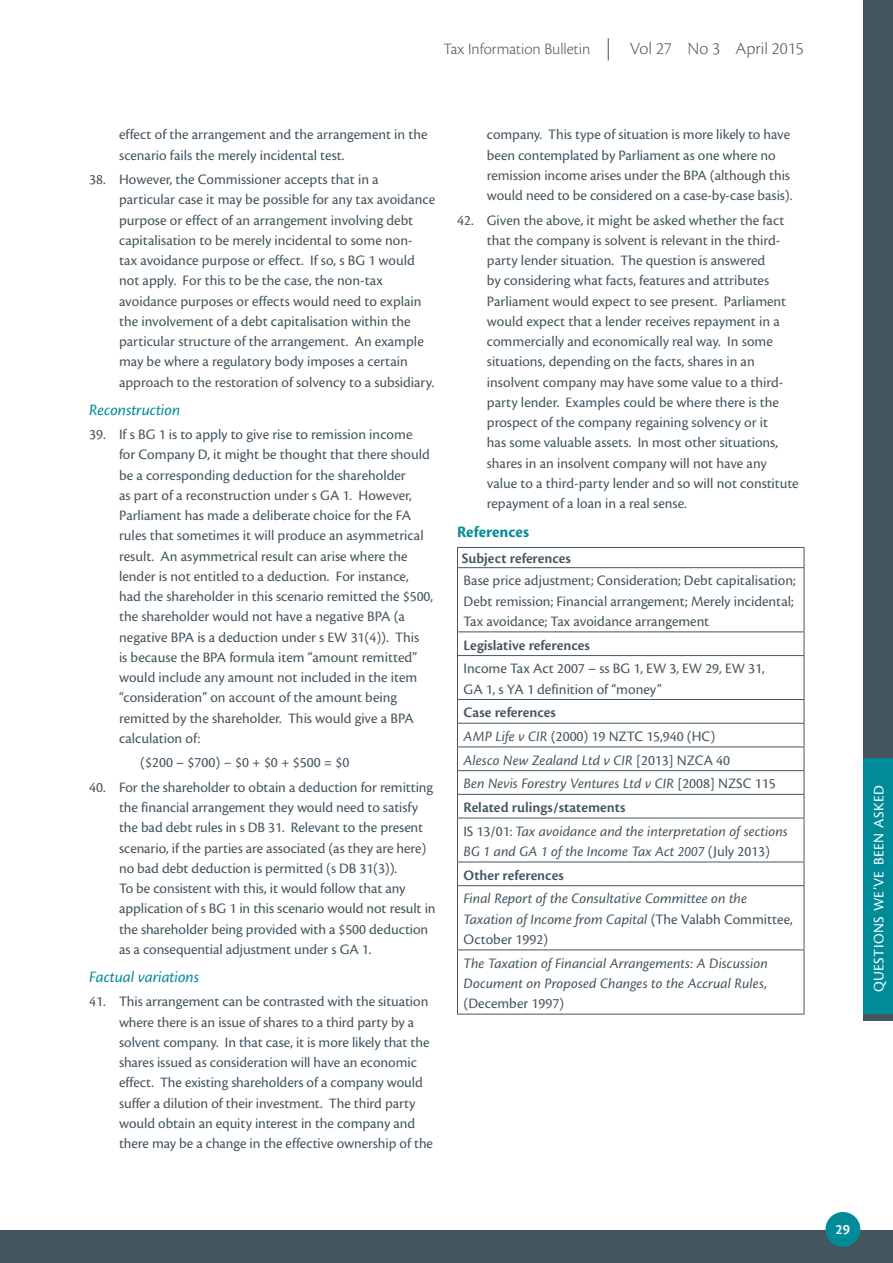
<style>
.page{position:relative;width:893px;height:1263px;background:#fff}
.page>*{position:absolute;margin:0;border:0;box-sizing:border-box;transform-origin:0 0}
.t1{font:300 18px "Cronos Pro";color:#45555f}
.t2{font:italic 16.5px "Cronos Pro";letter-spacing:-.005em;color:#008b98}
.t3{font:300 16.5px "Cronos Pro";letter-spacing:-.005em;color:#45555f}
.t4{font:700 16.5px "Cronos Pro";color:#008b98}
.t5{font:15px/20.2px "Cronos Pro";color:#45555f}
.t6{font:italic 15px/23.7px "Cronos Pro";letter-spacing:.005em;color:#45555f}
.t7{font:600 15px "Cronos Pro";color:#45555f}
.t8{font:15px "Cronos Pro";letter-spacing:.025em;color:#fff}
.t9{font:600 15px "Cronos Pro";color:#fff}
.s1{font-weight:600;font-style:normal}
.s2{font-style:normal}
</style>
<div class="page">
<div style="left:0;top:1230px;width:893px;height:33px;background:#45555f"></div>
<div style="left:825px;top:1212px;width:35px;height:35px;background:#008b98;border-radius:50%"></div>
<svg style="left:608px;top:38px;width:1px;height:23px"></svg>
<hr style="left:457px;top:547px;width:347px;height:1px;background:#45555f">
<svg style="left:457px;top:548px;width:1px;height:19px"></svg>
<svg style="left:804px;top:548px;width:1px;height:19px"></svg>
<hr style="left:457px;top:567px;width:347px;height:1px;background:#45555f">
<hr style="left:457px;top:568px;width:1px;height:63px;background:#45555f">
<hr style="left:804px;top:568px;width:1px;height:63px;background:#45555f">
<hr style="left:457px;top:631px;width:347px;height:1px;background:#45555f">
<svg style="left:457px;top:632px;width:1px;height:23px"></svg>
<svg style="left:804px;top:632px;width:1px;height:23px"></svg>
<hr style="left:457px;top:655px;width:347px;height:1px;background:#45555f">
<hr style="left:457px;top:656px;width:1px;height:43px;background:#45555f">
<hr style="left:804px;top:656px;width:1px;height:43px;background:#45555f">
<hr style="left:457px;top:699px;width:347px;height:1px;background:#45555f">
<hr style="left:457px;top:723px;width:347px;height:1px;background:#45555f">
<hr style="left:457px;top:746px;width:347px;height:1px;background:#45555f">
<hr style="left:457px;top:770px;width:347px;height:1px;background:#45555f">
<hr style="left:457px;top:794px;width:347px;height:1px;background:#45555f">
<svg style="left:457px;top:700px;width:1px;height:118px"></svg>
<svg style="left:804px;top:700px;width:1px;height:118px"></svg>
<hr style="left:457px;top:818px;width:347px;height:1px;background:#45555f">
<hr style="left:457px;top:818px;width:1px;height:44px;background:#45555f">
<hr style="left:804px;top:818px;width:1px;height:44px;background:#45555f">
<hr style="left:457px;top:862px;width:347px;height:1px;background:#45555f">
<svg style="left:457px;top:862px;width:1px;height:23px"></svg>
<svg style="left:804px;top:862px;width:1px;height:23px"></svg>
<hr style="left:457px;top:885px;width:347px;height:1px;background:#45555f">
<hr style="left:457px;top:886px;width:1px;height:63px;background:#45555f">
<hr style="left:804px;top:886px;width:1px;height:63px;background:#45555f">
<hr style="left:457px;top:949px;width:347px;height:1px;background:#45555f">
<hr style="left:457px;top:950px;width:1px;height:64px;background:#45555f">
<hr style="left:804px;top:950px;width:1px;height:64px;background:#45555f">
<hr style="left:457px;top:1014px;width:347px;height:1px;background:#45555f">
<div style="left:863px;top:0;width:30px;height:1020px;background:#45555f"></div>
<div style="left:863px;top:758px;width:30px;height:255px;background:#008b98"></div>
<p class="t3" style="left:443px;top:39px;width:148px">Tax Information Bulletin</p>
<p class="t1" style="left:630px;top:38px;width:175px">Vol 27 No 3 April 2015</p>
<p class="t5" style="left:119px;top:125px;width:310px">effect of the arrangement and the arrangement in the scenario fails the merely incidental test.</p>
<p class="t5" style="left:119px;top:169px;width:318px;text-indent:-30px">38. However, the Commissioner accepts that in a particular case it may be possible for any tax avoidance purpose or effect of an arrangement involving debt capitalisation to be merely incidental to some non-<br>tax avoidance purpose or effect. If so, s BG 1 would not apply. For this to be the case, the non-tax avoidance purposes or effects would need to explain the involvement of a debt capitalisation within the particular structure of the arrangement. An example may be where a regulatory body imposes a certain approach to the restoration of solvency to a subsidiary.</p>
<p class="t2" style="left:89px;top:400px;width:92px">Reconstruction</p>
<p class="t5" style="left:119px;top:424px;width:316px;text-indent:-30px">39. If s BG 1 is to apply to give rise to remission income<br>for Company D, it might be thought that there should be a corresponding deduction for the shareholder<br>as part of a reconstruction under s GA 1. However, Parliament has made a deliberate choice for the FA rules that sometimes it will produce an asymmetrical result. An asymmetrical result can arise where the lender is not entitled to a deduction. For instance, had the shareholder in this scenario remitted the $500, the shareholder would not have a negative BPA (a negative BPA is a deduction under s EW 31(4)). This<br>is because the BPA formula item “amount remitted” would include any amount not included in the item “consideration” on account of the amount being remitted by the shareholder. This would give a BPA calculation of:</p>
<p class="t5" style="left:140px;top:753px;width:211px">($200 – $700) − $0 + $0 + $500 = $0</p>
<p class="t5" style="left:119px;top:777px;width:318px;text-indent:-30px">40. For the shareholder to obtain a deduction for remitting the financial arrangement they would need to satisfy the bad debt rules in s DB 31. Relevant to the present scenario, if the parties are associated (as they are here) no bad debt deduction is permitted (s DB 31(3)).<br>To be consistent with this, it would follow that any application of s BG 1 in this scenario would not result in the shareholder being provided with a $500 deduction as a consequential adjustment under s GA 1.</p>
<p class="t2" style="left:89px;top:967px;width:111px">Factual variations</p>
<p class="t5" style="left:119px;top:992px;width:316px;text-indent:-30px">41. This arrangement can be contrasted with the situation where there is an issue of shares to a third party by a solvent company. In that case, it is more likely that the shares issued as consideration will have an economic effect. The existing shareholders of a company would suffer a dilution of their investment. The third party would obtain an equity interest in the company and there may be a change in the effective ownership of the</p>
<p class="t5" style="left:487px;top:125px;width:307px">company. This type of situation is more likely to have been contemplated by Parliament as one where no remission income arises under the BPA (although this would need to be considered on a case-by-case basis).</p>
<p class="t5" style="left:487px;top:210px;width:313px;text-indent:-30px">42. Given the above, it might be asked whether the fact that the company is solvent is relevant in the third&shy;party lender situation. The question is answered<br>by considering what facts, features and attributes Parliament would expect to see present. Parliament would expect that a lender receives repayment in a commercially and economically real way. In some situations, depending on the facts, shares in an insolvent company may have some value to a third&shy;party lender. Examples could be where there is the prospect of the company regaining solvency or it<br>has some valuable assets. In most other situations, shares in an insolvent company will not have any value to a third-party lender and so will not constitute repayment of a loan in a real sense.</p>
<p class="t4" style="left:457px;top:522px;width:74px">References</p>
<p class="t7" style="left:462px;top:550px;width:111px">Subject references</p>
<p class="t5" style="left:463px;top:571px;width:334px">Base price adjustment; Consideration; Debt capitalisation;<br>Debt remission; Financial arrangement; Merely incidental;<br>Tax avoidance; Tax avoidance arrangement</p>
<p class="t7" style="left:463px;top:636px;width:128px">Legislative references</p>
<p class="t5" style="left:463px;top:658px;width:303px">Income Tax Act 2007 – ss BG 1, EW 3, EW 29, EW 31,<br>GA 1, s YA 1 definition of “money”</p>
<p class="t6" style="left:463px;top:701px;width:326px"><span class="s1">Case references<br></span>AMP Life v CIR <span class="s2">(2000) 19 NZTC 15,940 (HC)<br></span>Alesco New Zealand Ltd v CIR <span class="s2">[2013] NZCA 40<br></span>Ben Nevis Forestry Ventures Ltd v CIR <span class="s2">[2008] NZSC 115<br></span><span class="s1">Related rulings/statements<br></span><span class="s2">IS 13/01:</span> Tax avoidance and the interpretation of sections</p>
<p class="t6" style="left:463px;top:840px;width:308px">BG 1 and GA 1 of the Income Tax Act 2007 <span class="s2">(July 2013)<br></span><span class="s1">Other references</span></p>
<p class="t6" style="left:463px;top:889px;width:331px;line-height:20.2px">Final Report of the Consultative Committee on the<br>Taxation of Income from Capital <span class="s2">(The Valabh Committee,<br>October 1992)</span></p>
<p class="t6" style="left:463px;top:953px;width:306px;line-height:20.2px;text-align:justify">The Taxation of Financial Arrangements: A Discussion Document on Proposed Changes to the Accrual Rules<span class="s2">, (December 1997)</span></p>
<p class="t8" style="left:870px;top:992px;width:208px;rotate:-90deg">QUESTIONS WE’VE BEEN ASKED</p>
<p class="t9" style="left:836px;top:1220px;width:16px">29</p>
</div>
